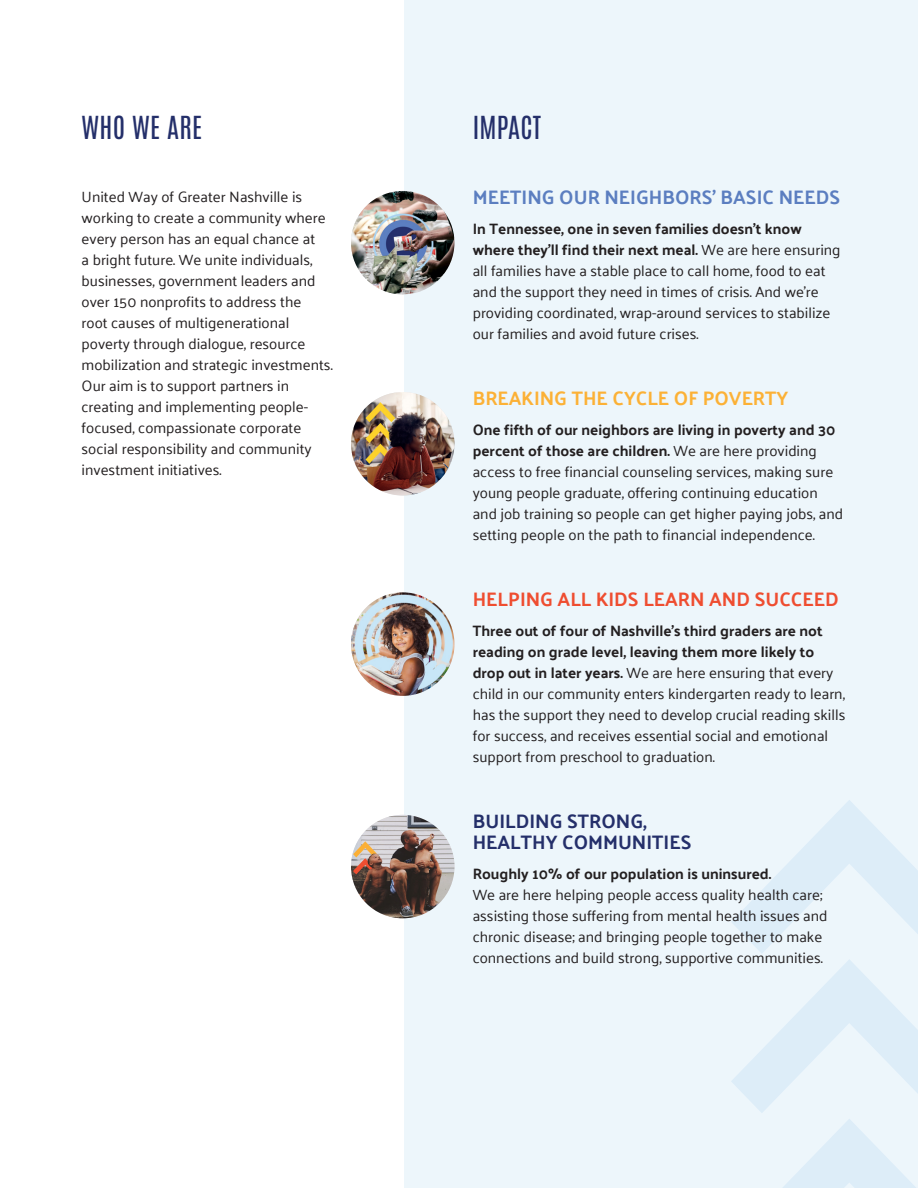
<style>
.page{position:relative;width:918px;height:1188px;background:#fff}
.page>*{position:absolute;margin:0;border:0;box-sizing:border-box;transform-origin:0 0}
.t1{font:27px "Antonio";letter-spacing:.01em;color:#242f6a}
.t2{font:700 19.5px/21px "Palanquin";color:#242f6a}
.t3{font:700 19.5px "Palanquin";color:#5b7ec0}
.t4{font:700 19.5px "Palanquin";color:#ef4d30}
.t5{font:700 19.5px "Palanquin";color:#fcb136}
.t6{font:15px/21px "Palanquin";color:#231f20}
.s1{font-weight:700}
</style>
<div class="page">
<div style="left:404px;top:0;width:514px;height:1188px;background:#edf6fb"></div>
<svg style="left:783px;top:1119px;width:133px;height:69px"></svg>
<svg style="left:731px;top:800px;width:187px;height:313px"></svg>
<img style="left:351px;top:191px;width:103px;height:103px;border-radius:52px">
<img style="left:351px;top:392px;width:103px;height:104px;border-radius:52px">
<img style="left:351px;top:592px;width:103px;height:104px;border-radius:52px">
<img style="left:351px;top:815px;width:103px;height:103px;border-radius:52px">
<p class="t1" style="left:82px;top:109px;width:122px">WHO WE ARE</p>
<p class="t6" style="left:82px;top:187px;width:253px">United Way of Greater Nashville is working to create a community where every person has an equal chance at<br>a bright future. We unite individuals, businesses, government leaders and over 150 nonprofits to address the<br>root causes of multigenerational poverty through dialogue, resource mobilization and strategic investments.<br>Our aim is to support partners in creating and implementing people&shy;focused, compassionate corporate social responsibility and community investment initiatives.</p>
<p class="t1" style="left:473px;top:109px;width:70px">IMPACT</p>
<p class="t3" style="left:473px;top:186px;width:369px">MEETING OUR NEIGHBORS’ BASIC NEEDS</p>
<p class="t6" style="left:473px;top:218px;width:369px"><span class="s1">In Tennessee, one in seven families doesn’t know where they’ll find their next meal.</span> We are here ensuring all families have a stable place to call home, food to eat and the support they need in times of crisis. And we’re providing coordinated, wrap-around services to stabilize our families and avoid future crises.</p>
<p class="t5" style="left:473px;top:387px;width:317px">BREAKING THE CYCLE OF POVERTY</p>
<p class="t6" style="left:473px;top:419px;width:372px"><span class="s1">One fifth of our neighbors are living in poverty and 30 percent of those are children.</span> We are here providing access to free financial counseling services, making sure young people graduate, offering continuing education and job training so people can get higher paying jobs, and setting people on the path to financial independence.</p>
<p class="t4" style="left:473px;top:588px;width:368px">HELPING ALL KIDS LEARN AND SUCCEED</p>
<p class="t6" style="left:473px;top:620px;width:374px"><span class="s1">Three out of four of Nashville’s third graders are not reading on grade level, leaving them more likely to drop out in later years.</span> We are here ensuring that every child in our community enters kindergarten ready to learn, has the support they need to develop crucial reading skills for success, and receives essential social and emotional support from preschool to graduation.</p>
<p class="t2" style="left:473px;top:811px;width:220px">BUILDING STRONG,<br>HEALTHY COMMUNITIES</p>
<p class="t6" style="left:473px;top:863px;width:356px"><span class="s1">Roughly 10% of our population is uninsured.<br></span>We are here helping people access quality health care; assisting those suffering from mental health issues and chronic disease; and bringing people together to make connections and build strong, supportive communities.</p>
</div>
